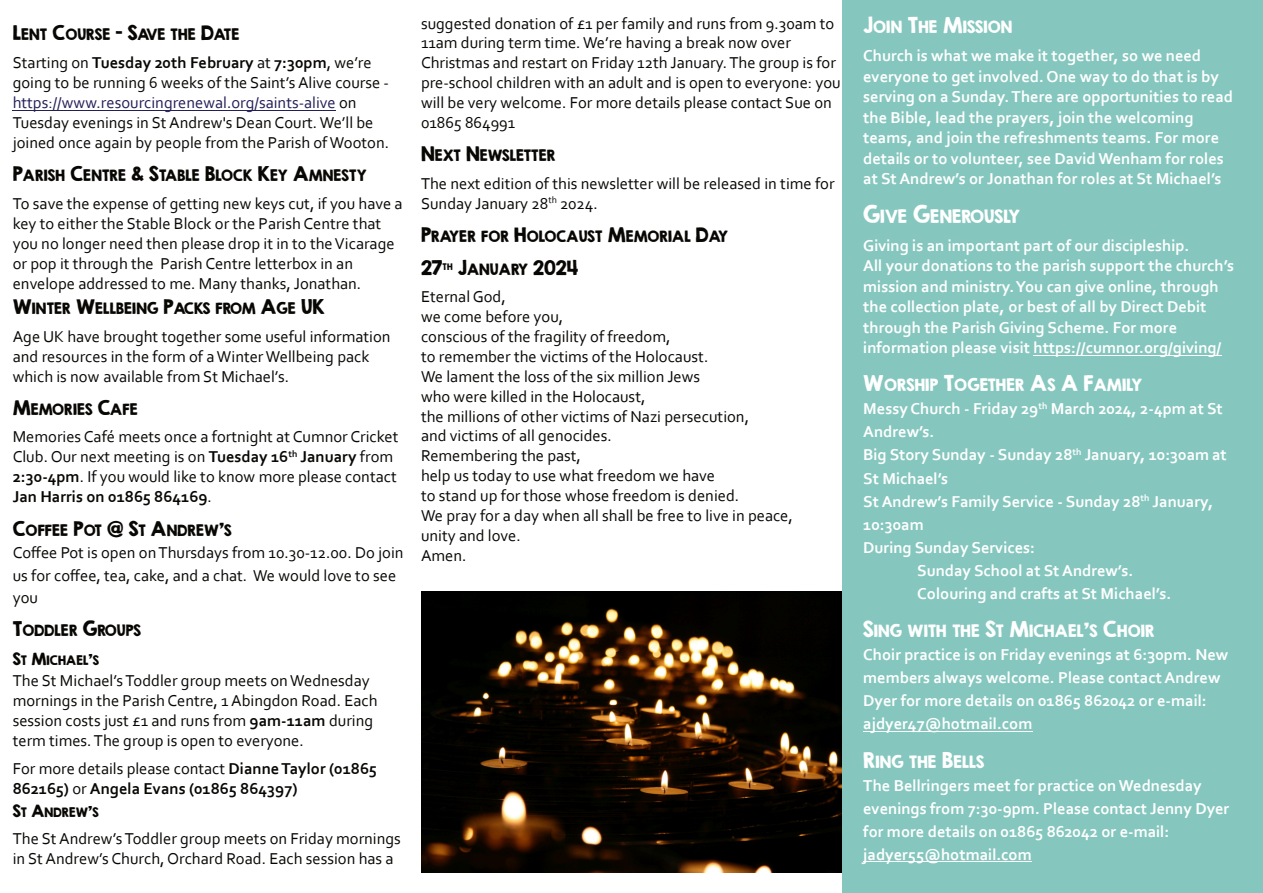
<style>
.page{position:relative;width:1263px;height:893px;background:#fff}
.page>*{position:absolute;margin:0;border:0;box-sizing:border-box;transform-origin:0 0}
.t1{font:18px "KG Second Chances Solid";color:#080704}
.t2{font:16.5px/20px "Corbel";color:#080704}
.t3{font:700 16.5px/20.5px "Corbel";color:#fff}
.t4{font:700 16.5px/20px "Corbel";color:#080704}
.t5{font:16.2px "KG Second Chances Solid";color:#fff}
.t6{font:15.15px "KG Second Chances Solid";color:#fff}
.t7{font:13.95px "KG Second Chances Solid";color:#080704}
.t8{font:11.55px "KG Second Chances Solid";color:#080704}
.s1{font-size:18px}
.s2{font-weight:700}
.s3{color:#231f57}
.s4{font-size:15px}
.s5{font-weight:400}
.s6{font-size:13.95px}
.s7{font-size:19.5px}
.s8{font-size:21px}
</style>
<div class="page">
<div style="left:842px;top:0;width:421px;height:893px;background:#85c7be"></div>
<hr style="left:1033px;top:355px;width:188px;height:1px;background:#fff">
<hr style="left:863px;top:731px;width:169px;height:1px;background:#fff">
<hr style="left:863px;top:861px;width:169px;height:1px;background:#fff">
<img style="left:421px;top:592px;width:421px;height:281px">
<hr style="left:13px;top:110px;width:323px;height:1px;background:#231f57">
<p class="t7" style="left:13px;top:26px;width:228px"><span class="s1">L</span>ENT <span class="s1">C</span>OURSE <span class="s1">- S</span>AVE THE <span class="s1">D</span>ATE</p>
<p class="t2" style="left:13px;top:54px;width:378px">Starting on <span class="s2">Tuesday 20th February</span> at <span class="s2">7:30pm</span>, we’re going to be running 6 weeks of the Saint’s Alive course - <span class="s3">https://www.resourcingrenewal.org/saints-alive</span> on Tuesday evenings in St Andrew's Dean Court. We’ll be joined once again by people from the Parish of Wooton.</p>
<p class="t7" style="left:13px;top:166px;width:356px"><span class="s1">P</span>ARISH <span class="s1">C</span>ENTRE <span class="s1">&amp; S</span>TABLE <span class="s1">B</span>LOCK <span class="s1">K</span>EY <span class="s1">A</span>MNESTY</p>
<p class="t2" style="left:13px;top:195px;width:391px">To save the expense of getting new keys cut, if you have a key to either the Stable Block or the Parish Centre that you no longer need then please drop it in to the Vicarage or pop it through the Parish Centre letterbox in an envelope addressed to me. Many thanks, Jonathan.</p>
<p class="t7" style="left:13px;top:300px;width:314px"><span class="s1">W</span>INTER <span class="s1">W</span>ELLBEING <span class="s1">P</span>ACKS FROM <span class="s1">A</span>GE <span class="s1">UK</span></p>
<p class="t2" style="left:13px;top:328px;width:379px">Age UK have brought together some useful information and resources in the form of a Winter Wellbeing pack which is now available from St Michael’s.</p>
<p class="t7" style="left:13px;top:400px;width:127px"><span class="s1">M</span>EMORIES <span class="s1">C</span>AFE</p>
<p class="t2" style="left:13px;top:428px;width:387px">Memories Café meets once a fortnight at Cumnor Cricket Club. Our next meeting is on <span class="s2">Tuesday 16</span><sup>th</sup> <span class="s2">January</span> from <span class="s2">2:30-4pm</span>. If you would like to know more please contact <span class="s2">Jan Harris on 01865 864169</span>.</p>
<p class="t7" style="left:13px;top:521px;width:221px"><span class="s1">C</span>OFFEE <span class="s1">P</span>OT <span class="s1">@ S</span>T <span class="s1">A</span>NDREW<span class="s1">’</span>S</p>
<p class="t2" style="left:13px;top:543px;width:392px;line-height:22.6px">Coffee Pot is open on Thursdays from 10.30-12.00. Do join us for coffee, tea, cake, and a chat. We would love to see you</p>
<p class="t7" style="left:13px;top:622px;width:130px"><span class="s1">T</span>ODDLER <span class="s1">G</span>ROUPS</p>
<p class="t8" style="left:13px;top:653px;width:88px"><span class="s4">S</span>T <span class="s4">M</span>ICHAEL<span class="s4">’</span>S</p>
<p class="t2" style="left:13px;top:672px;width:366px">The St Michael’s Toddler group meets on Wednesday mornings in the Parish Centre, 1 Abingdon Road. Each session costs just £1 and runs from <span class="s2">9am-11am</span> during term times. The group is open to everyone.</p>
<p class="t4" style="left:13px;top:760px;width:366px"><span class="s5">For more details please contact</span> Dianne Taylor (01865<br>862165) <span class="s5">or</span> Angela Evans (01865 864397)</p>
<p class="t8" style="left:13px;top:804px;width:88px"><span class="s4">S</span>T <span class="s4">A</span>NDREW<span class="s4">’</span>S</p>
<p class="t2" style="left:13px;top:830px;width:390px">The St Andrew’s Toddler group meets on Friday mornings in St Andrew’s Church, Orchard Road. Each session has a</p>
<p class="t2" style="left:421px;top:15px;width:421px">suggested donation of £1 per family and runs from 9.30am to 11am during term time. We’re having a break now over Christmas and restart on Friday 12th January. The group is for pre-school children with an adult and is open to everyone: you will be very welcome. For more details please contact Sue on 01865 864991</p>
<p class="t7" style="left:421px;top:147px;width:136px"><span class="s1">N</span>EXT <span class="s1">N</span>EWSLETTER</p>
<p class="t2" style="left:421px;top:175px;width:415px">The next edition of this newsletter will be released in time for<br>Sunday January 28<sup>th</sup> 2024.</p>
<p class="t7" style="left:421px;top:227px;width:309px"><span class="s1">P</span>RAYER FOR <span class="s1">H</span>OLOCAUST <span class="s1">M</span>EMORIAL <span class="s1">D</span>AY</p>
<p class="t1" style="left:421px;top:256px;width:159px">27<sup>TH</sup> J<span class="s6">ANUARY</span> 2024</p>
<p class="t2" style="left:421px;top:288px;width:373px">Eternal God,<br>we come before you,<br>conscious of the fragility of freedom,<br>to remember the victims of the Holocaust.<br>We lament the loss of the six million Jews<br>who were killed in the Holocaust,<br>the millions of other victims of Nazi persecution,<br>and victims of all genocides.<br>Remembering the past,<br>help us today to use what freedom we have<br>to stand up for those whose freedom is denied.<br>We pray for a day when all shall be free to live in peace, unity and love.<br>Amen.</p>
<p class="t6" style="left:863px;top:18px;width:151px"><span class="s7">J</span>OIN <span class="s7">T</span>HE <span class="s7">M</span>ISSION</p>
<p class="t3" style="left:863px;top:47px;width:371px">Church is what we make it together, so we need everyone to get involved. One way to do that is by serving on a Sunday. There are opportunities to read the Bible, lead the prayers, join the welcoming teams, and join the refreshments teams. For more details or to volunteer, see David Wenham for roles at St Andrew’s or Jonathan for roles at St Michael’s</p>
<p class="t5" style="left:863px;top:206px;width:159px"><span class="s8">G</span>IVE <span class="s8">G</span>ENEROUSLY</p>
<p class="t3" style="left:863px;top:236px;width:372px">Giving is an important part of our discipleship.<br>All your donations to the parish support the church’s mission and ministry. You can give online, through the collection plate, or best of all by Direct Debit through the Parish Giving Scheme. For more information please visit https://cumnor.org/giving/</p>
<p class="t6" style="left:863px;top:375px;width:281px"><span class="s7">W</span>ORSHIP <span class="s7">T</span>OGETHER <span class="s7">A</span>S <span class="s7">A F</span>AMILY</p>
<p class="t3" style="left:863px;top:400px;width:361px">Messy Church - Friday 29<sup>th</sup> March 2024, 2-4pm at St</p>
<p class="t3" style="left:863px;top:423px;width:73px">Andrew’s.</p>
<p class="t3" style="left:863px;top:446px;width:365px">Big Story Sunday - Sunday 28<sup>th</sup> January, 10:30am at</p>
<p class="t3" style="left:863px;top:469px;width:87px">St Michael’s</p>
<p class="t3" style="left:863px;top:492px;width:352px">St Andrew’s Family Service - Sunday 28<sup>th</sup> January,</p>
<p class="t3" style="left:863px;top:515px;width:62px">10:30am</p>
<p class="t3" style="left:863px;top:538px;width:173px">During Sunday Services:</p>
<p class="t3" style="left:917px;top:562px;width:218px">Sunday School at St Andrew’s.</p>
<p class="t3" style="left:917px;top:585px;width:256px">Colouring and crafts at St Michael’s.</p>
<p class="t6" style="left:863px;top:621px;width:293px"><span class="s7">S</span>ING WITH THE <span class="s7">S</span>T <span class="s7">M</span>ICHAEL<span class="s7">’</span>S <span class="s7">C</span>HOIR</p>
<p class="t3" style="left:863px;top:645px;width:366px;line-height:23.1px">Choir practice is on Friday evenings at 6:30pm. New members always welcome. Please contact Andrew Dyer for more details on 01865 862042 or e-mail: ajdyer47@hotmail.com</p>
<p class="t6" style="left:863px;top:752px;width:123px"><span class="s7">R</span>ING THE <span class="s7">B</span>ELLS</p>
<p class="t3" style="left:863px;top:775px;width:368px;line-height:23.1px">The Bellringers meet for practice on Wednesday evenings from 7:30-9pm. Please contact Jenny Dyer for more details on 01865 862042 or e-mail: jadyer55@hotmail.com</p>
</div>
